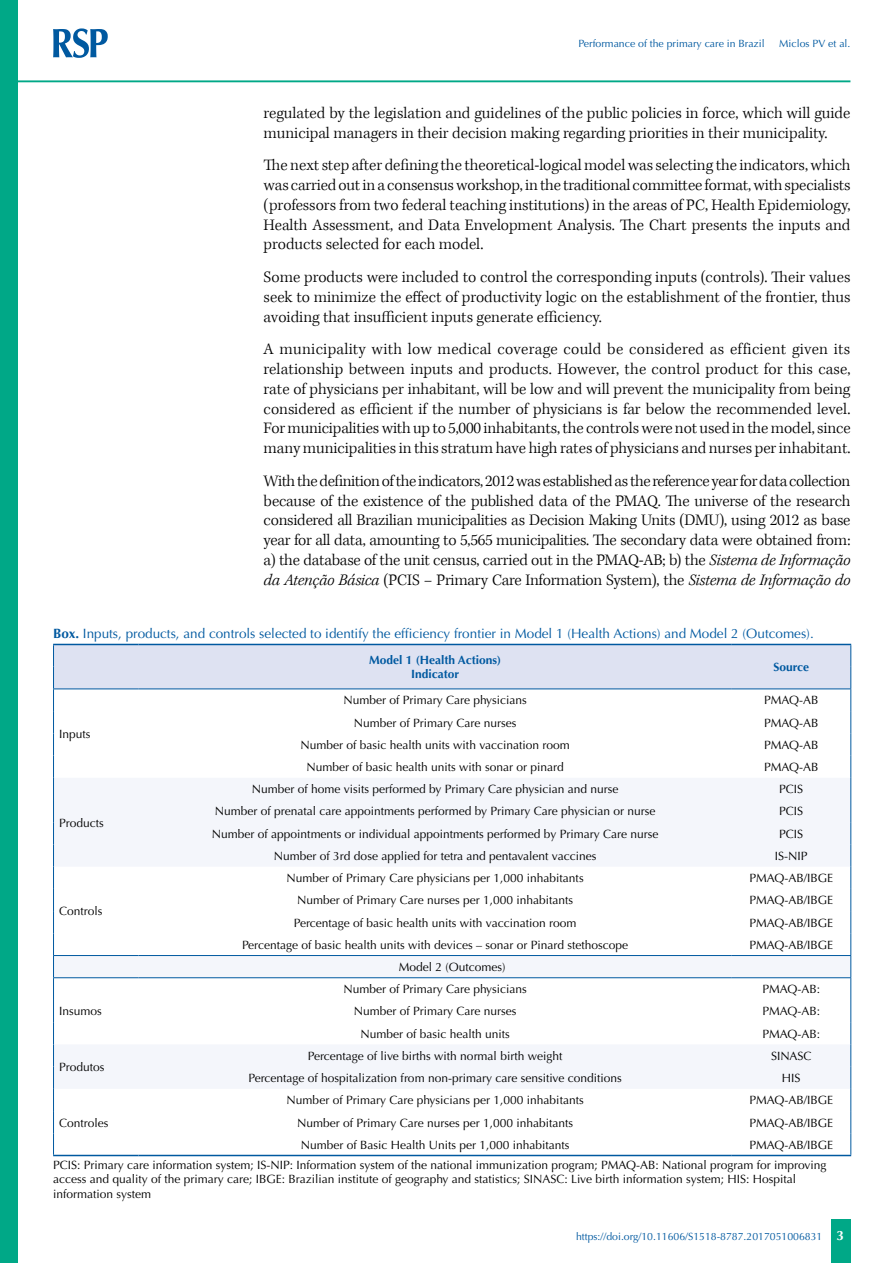
<style>
.page{position:relative;width:893px;height:1263px;background:#fff}
.page>*{position:absolute;margin:0;border:0;box-sizing:border-box;transform-origin:0 0}
.t1{font:300 16.5px/19.8px "Kepler Std";color:#000;text-align:justify}
.t2{font:13.5px "Optima";color:#0059a0}
.t3{font:700 13.5px "Optima";color:#fff}
.t4{font:12px/20.1px "Optima";color:#000}
.t5{font:700 12px/14.4px "Optima";color:#0059a0;text-align:center}
.t6{font:10.5px "Optima";color:#0059a0}
.s1{font-style:italic}
.s2{font-weight:700}
</style>
<div class="page">
<div style="left:831px;top:1220px;width:20px;height:43px;background:#00a887"></div>
<div style="left:0;top:0;width:18px;height:1263px;background:#00a887"></div>
<svg style="left:53px;top:28px;width:55px;height:30px"></svg>
<hr style="left:18px;top:80px;width:832px;height:2px;background:#00a887">
<hr style="left:139px;top:1155px;width:593px;height:1px;background:#0059a0">
<hr style="left:732px;top:1155px;width:119px;height:1px;background:#0059a0">
<hr style="left:53px;top:1155px;width:86px;height:1px;background:#0059a0">
<svg style="left:53px;top:644px;width:798px;height:511px"></svg>
<hr style="left:732px;top:688px;width:119px;height:1px;background:#0059a0">
<hr style="left:53px;top:955px;width:86px;height:1px;background:#0059a0">
<hr style="left:139px;top:955px;width:593px;height:1px;background:#0059a0">
<hr style="left:732px;top:955px;width:119px;height:1px;background:#0059a0">
<hr style="left:53px;top:977px;width:86px;height:1px;background:#0059a0">
<hr style="left:139px;top:977px;width:593px;height:1px;background:#0059a0">
<hr style="left:732px;top:977px;width:119px;height:1px;background:#0059a0">
<p class="t6" style="left:579px;top:37px;width:188px">Performance of the primary care in Brazil</p>
<p class="t6" style="left:779px;top:37px;width:73px">Miclos PV et al.</p>
<p class="t1" style="left:264px;top:103px;width:588px">regulated by the legislation and guidelines of the public policies in force, which will guide municipal managers in their decision making regarding priorities in their municipality.</p>
<p class="t1" style="left:264px;top:156px;width:588px">The next step after defining the theoretical-logical model was selecting the indicators, which was carried out in a consensus workshop, in the traditional committee format, with specialists (professors from two federal teaching institutions) in the areas of PC, Health Epidemiology, Health Assessment, and Data Envelopment Analysis. The Chart presents the inputs and products selected for each model.</p>
<p class="t1" style="left:264px;top:268px;width:588px">Some products were included to control the corresponding inputs (controls). Their values seek to minimize the effect of productivity logic on the establishment of the frontier, thus avoiding that insufficient inputs generate efficiency.</p>
<p class="t1" style="left:264px;top:340px;width:588px">A municipality with low medical coverage could be considered as efficient given its relationship between inputs and products. However, the control product for this case, rate of physicians per inhabitant, will be low and will prevent the municipality from being considered as efficient if the number of physicians is far below the recommended level.<br>For municipalities with up to 5,000 inhabitants, the controls were not used in the model, since many municipalities in this stratum have high rates of physicians and nurses per inhabitant.</p>
<p class="t1" style="left:264px;top:471px;width:588px">With the definition of the indicators, 2012 was established as the reference year for data collection because of the existence of the published data of the PMAQ. The universe of the research considered all Brazilian municipalities as Decision Making Units (DMU), using 2012 as base year for all data, amounting to 5,565 municipalities. The secondary data were obtained from: a) the database of the unit census, carried out in the PMAQ-AB; b) the <span class="s1">Sistema de Informação da Atenção Básica</span> (PCIS – Primary Care Information System), the <span class="s1">Sistema de Informação do</span></p>
<p class="t2" style="left:53px;top:625px;width:762px"><span class="s2">Box.</span> Inputs, products, and controls selected to identify the efficiency frontier in Model 1 (Health Actions) and Model 2 (Outcomes).</p>
<p class="t5" style="left:369px;top:653px;width:134px">Model 1 (Health Actions)<br>Indicator</p>
<p class="t5" style="left:773px;top:660px;width:37px">Source</p>
<p class="t4" style="left:59px;top:724px;width:33px">Inputs</p>
<p class="t4" style="left:59px;top:813px;width:46px">Products</p>
<p class="t4" style="left:59px;top:901px;width:45px">Controls</p>
<p class="t4" style="left:59px;top:1001px;width:44px">Insumos</p>
<p class="t4" style="left:59px;top:1057px;width:47px">Produtos</p>
<p class="t4" style="left:343px;top:690px;width:185px">Number of Primary Care physicians</p>
<p class="t4" style="left:764px;top:690px;width:56px">PMAQ-AB</p>
<p class="t4" style="left:354px;top:713px;width:164px">Number of Primary Care nurses</p>
<p class="t4" style="left:764px;top:713px;width:56px">PMAQ-AB</p>
<p class="t4" style="left:301px;top:735px;width:271px">Number of basic health units with vaccination room</p>
<p class="t4" style="left:764px;top:735px;width:56px">PMAQ-AB</p>
<p class="t4" style="left:306px;top:757px;width:259px">Number of basic health units with sonar or pinard</p>
<p class="t4" style="left:764px;top:757px;width:56px">PMAQ-AB</p>
<p class="t4" style="left:252px;top:779px;width:368px">Number of home visits performed by Primary Care physician and nurse</p>
<p class="t4" style="left:779px;top:779px;width:26px">PCIS</p>
<p class="t4" style="left:215px;top:801px;width:442px">Number of prenatal care appointments performed by Primary Care physician or nurse</p>
<p class="t4" style="left:779px;top:801px;width:26px">PCIS</p>
<p class="t4" style="left:212px;top:824px;width:448px">Number of appointments or individual appointments performed by Primary Care nurse</p>
<p class="t4" style="left:779px;top:824px;width:26px">PCIS</p>
<p class="t4" style="left:274px;top:846px;width:324px">Number of 3rd dose applied for tetra and pentavalent vaccines</p>
<p class="t4" style="left:775px;top:846px;width:34px">IS-NIP</p>
<p class="t4" style="left:287px;top:868px;width:298px">Number of Primary Care physicians per 1,000 inhabitants</p>
<p class="t4" style="left:749px;top:868px;width:85px">PMAQ-AB/IBGE</p>
<p class="t4" style="left:297px;top:890px;width:278px">Number of Primary Care nurses per 1,000 inhabitants</p>
<p class="t4" style="left:749px;top:890px;width:85px">PMAQ-AB/IBGE</p>
<p class="t4" style="left:294px;top:912px;width:284px">Percentage of basic health units with vaccination room</p>
<p class="t4" style="left:749px;top:912px;width:85px">PMAQ-AB/IBGE</p>
<p class="t4" style="left:242px;top:935px;width:388px">Percentage of basic health units with devices – sonar or Pinard stethoscope</p>
<p class="t4" style="left:749px;top:935px;width:85px">PMAQ-AB/IBGE</p>
<p class="t4" style="left:399px;top:957px;width:108px">Model 2 (Outcomes)</p>
<p class="t4" style="left:343px;top:979px;width:185px">Number of Primary Care physicians</p>
<p class="t4" style="left:762px;top:979px;width:59px">PMAQ-AB:</p>
<p class="t4" style="left:354px;top:1001px;width:164px">Number of Primary Care nurses</p>
<p class="t4" style="left:762px;top:1001px;width:59px">PMAQ-AB:</p>
<p class="t4" style="left:360px;top:1024px;width:151px">Number of basic health units</p>
<p class="t4" style="left:762px;top:1024px;width:59px">PMAQ-AB:</p>
<p class="t4" style="left:308px;top:1046px;width:256px">Percentage of live births with normal birth weight</p>
<p class="t4" style="left:771px;top:1046px;width:42px">SINASC</p>
<p class="t4" style="left:249px;top:1068px;width:375px">Percentage of hospitalization from non-primary care sensitive conditions</p>
<p class="t4" style="left:782px;top:1068px;width:20px">HIS</p>
<p class="t4" style="left:287px;top:1090px;width:298px">Number of Primary Care physicians per 1,000 inhabitants</p>
<p class="t4" style="left:749px;top:1090px;width:85px">PMAQ-AB/IBGE</p>
<p class="t4" style="left:297px;top:1112px;width:278px">Number of Primary Care nurses per 1,000 inhabitants</p>
<p class="t4" style="left:749px;top:1112px;width:85px">PMAQ-AB/IBGE</p>
<p class="t4" style="left:301px;top:1135px;width:270px">Number of Basic Health Units per 1,000 inhabitants</p>
<p class="t4" style="left:59px;top:1112px;width:51px">Controles</p>
<p class="t4" style="left:53px;top:1135px;width:781px;text-indent:696px">PMAQ-AB/IBGE<br>PCIS: Primary care information system; IS-NIP: Information system of the national immunization program; PMAQ-AB: National program for improving</p>
<p class="t4" style="left:53px;top:1172px;width:744px;line-height:14.4px">access and quality of the primary care; IBGE: Brazilian institute of geography and statistics; SINASC: Live birth information system; HIS: Hospital information system</p>
<p class="t6" style="left:576px;top:1230px;width:248px">https://doi.org/10.11606/S1518-8787.2017051006831</p>
<p class="t3" style="left:836px;top:1227px;width:9px">3</p>
</div>
